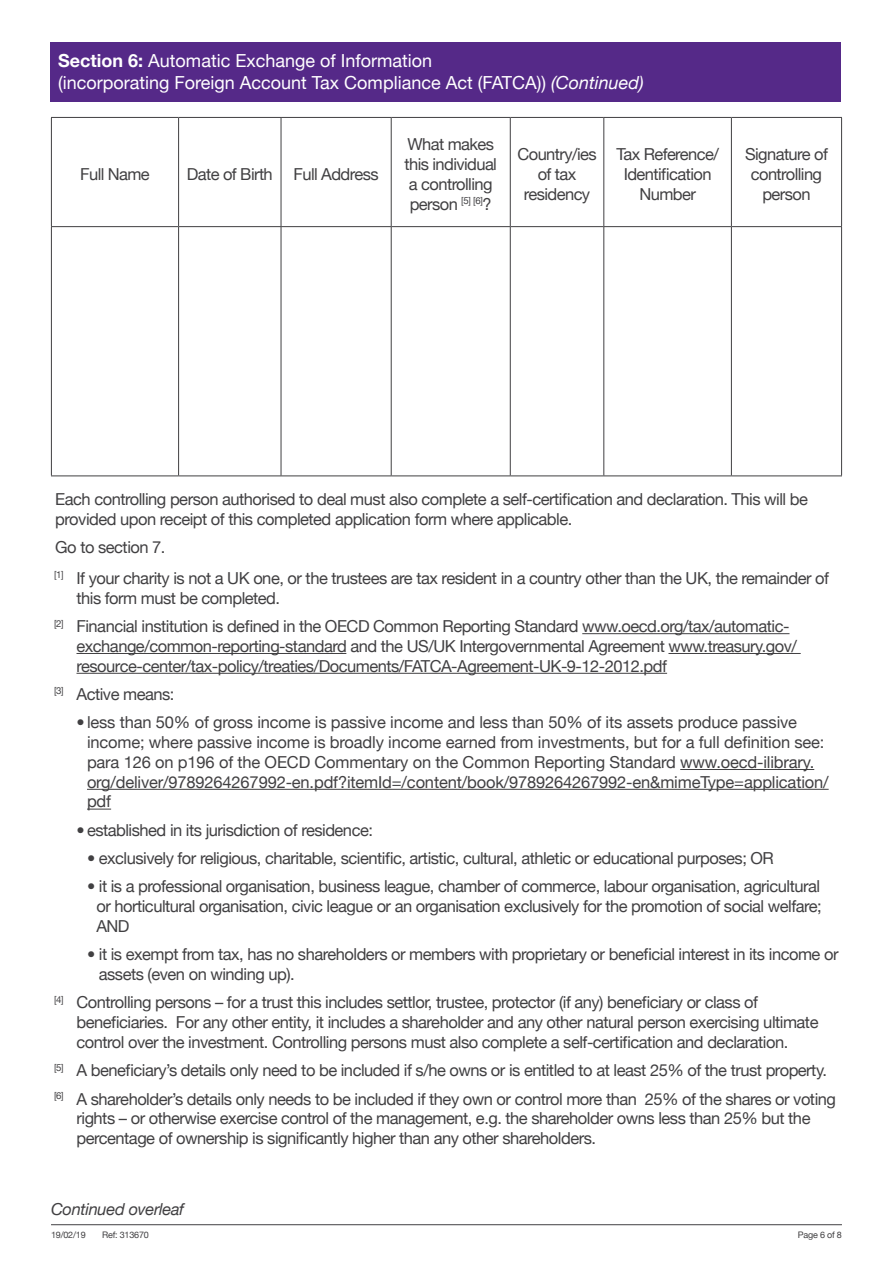
<style>
.page{position:relative;width:893px;height:1263px;background:#fff}
.page>*{position:absolute;margin:0;border:0;box-sizing:border-box;transform-origin:0 0}
.t1{font:18px/21.6px "Helvetica Neue";color:#fff}
.t2{font:16.5px/19.8px "Helvetica Neue";letter-spacing:-.03em;color:#414042}
.t3{font:16.5px/19.8px "Helvetica Neue";letter-spacing:-.01em;color:#414042}
.t4{font:italic 16.5px "Helvetica Neue";letter-spacing:-.02em;color:#414042}
.t5{font:9px "Helvetica Neue";letter-spacing:-.02em;color:#414042}
.s1{font-weight:700}
.s2{font-style:italic}
</style>
<div class="page">
<hr style="left:51px;top:1224px;width:791px;height:1px;background:#414042">
<div style="left:50px;top:43px;width:791px;height:59px;background:#552988"></div>
<hr style="left:582px;top:633px;width:207px;height:1px;background:#414042">
<hr style="left:76px;top:653px;width:270px;height:1px;background:#414042">
<hr style="left:668px;top:653px;width:133px;height:1px;background:#414042">
<hr style="left:76px;top:673px;width:591px;height:1px;background:#414042">
<hr style="left:680px;top:769px;width:134px;height:1px;background:#414042">
<hr style="left:87px;top:789px;width:742px;height:1px;background:#414042">
<svg style="left:87px;top:809px;width:24px;height:1px"></svg>
<hr style="left:51px;top:117px;width:128px;height:1px;background:#414042">
<hr style="left:51px;top:118px;width:1px;height:108px;background:#414042">
<hr style="left:179px;top:117px;width:102px;height:1px;background:#414042">
<hr style="left:178px;top:118px;width:1px;height:108px;background:#414042">
<hr style="left:281px;top:117px;width:110px;height:1px;background:#414042">
<hr style="left:281px;top:118px;width:1px;height:108px;background:#414042">
<hr style="left:391px;top:117px;width:119px;height:1px;background:#414042">
<hr style="left:391px;top:118px;width:1px;height:108px;background:#414042">
<hr style="left:510px;top:117px;width:94px;height:1px;background:#414042">
<hr style="left:510px;top:118px;width:1px;height:108px;background:#414042">
<hr style="left:604px;top:117px;width:127px;height:1px;background:#414042">
<hr style="left:603px;top:118px;width:1px;height:108px;background:#414042">
<hr style="left:731px;top:117px;width:111px;height:1px;background:#414042">
<hr style="left:731px;top:118px;width:1px;height:108px;background:#414042">
<hr style="left:841px;top:118px;width:1px;height:108px;background:#414042">
<hr style="left:51px;top:226px;width:128px;height:1px;background:#414042">
<hr style="left:51px;top:227px;width:1px;height:248px;background:#414042">
<hr style="left:179px;top:226px;width:102px;height:1px;background:#414042">
<hr style="left:178px;top:227px;width:1px;height:248px;background:#414042">
<hr style="left:281px;top:226px;width:110px;height:1px;background:#414042">
<hr style="left:281px;top:227px;width:1px;height:248px;background:#414042">
<hr style="left:391px;top:226px;width:119px;height:1px;background:#414042">
<hr style="left:391px;top:227px;width:1px;height:248px;background:#414042">
<hr style="left:510px;top:226px;width:94px;height:1px;background:#414042">
<hr style="left:510px;top:227px;width:1px;height:248px;background:#414042">
<hr style="left:604px;top:226px;width:127px;height:1px;background:#414042">
<hr style="left:603px;top:227px;width:1px;height:248px;background:#414042">
<hr style="left:731px;top:226px;width:111px;height:1px;background:#414042">
<hr style="left:731px;top:227px;width:1px;height:248px;background:#414042">
<hr style="left:841px;top:227px;width:1px;height:248px;background:#414042">
<hr style="left:51px;top:475px;width:128px;height:1px;background:#414042">
<hr style="left:179px;top:475px;width:102px;height:1px;background:#414042">
<hr style="left:281px;top:475px;width:110px;height:1px;background:#414042">
<hr style="left:391px;top:475px;width:119px;height:1px;background:#414042">
<hr style="left:510px;top:475px;width:94px;height:1px;background:#414042">
<hr style="left:604px;top:475px;width:127px;height:1px;background:#414042">
<hr style="left:731px;top:475px;width:111px;height:1px;background:#414042">
<p class="t1" style="left:58px;top:50px;width:587px"><span class="s1">Section 6:</span> Automatic Exchange of Information<br>(incorporating Foreign Account Tax Compliance Act (FATCA)) <span class="s2">(Continued)</span></p>
<p class="t2" style="left:80px;top:164px;width:71px">Full Name</p>
<p class="t2" style="left:187px;top:164px;width:87px">Date of Birth</p>
<p class="t2" style="left:294px;top:164px;width:87px">Full Address</p>
<p class="t2" style="left:404px;top:134px;width:94px;text-align:center">What makes this individual a controlling person <sup>[5]</sup> <sup>[6]</sup>?</p>
<p class="t2" style="left:517px;top:144px;width:81px;text-align:center">Country/ies of tax residency</p>
<p class="t2" style="left:616px;top:144px;width:104px;text-align:center">Tax Reference/<br>Identification<br>Number</p>
<p class="t2" style="left:745px;top:144px;width:84px;text-align:center">Signature of controlling person</p>
<p class="t2" style="left:55px;top:489px;width:754px">Each controlling person authorised to deal must also complete a self-certification and declaration. This will be provided upon receipt of this completed application form where applicable.</p>
<p class="t2" style="left:55px;top:537px;width:112px">Go to section 7.</p>
<p class="t2" style="left:76px;top:568px;width:754px;text-indent:-22px"><sup>[1]</sup> If your charity is not a UK one, or the trustees are tax resident in a country other than the UK, the remainder of this form must be completed.</p>
<p class="t2" style="left:76px;top:616px;width:722px;text-indent:-22px"><sup>[2]</sup> Financial institution is defined in the OECD Common Reporting Standard www.oecd.org/tax/automatic&shy;exchange/common-reporting-standard and the US/UK Intergovernmental Agreement www.treasury.gov/ resource-center/tax-policy/treaties/Documents/FATCA-Agreement-UK-9-12-2012.pdf</p>
<p class="t2" style="left:54px;top:684px;width:122px"><sup>[3]</sup> Active means:</p>
<p class="t3" style="left:87px;top:712px;width:743px;text-indent:-10px">• less than 50% of gross income is passive income and less than 50% of its assets produce passive income; where passive income is broadly income earned from investments, but for a full definition see: para 126 on p196 of the OECD Commentary on the Common Reporting Standard www.oecd-ilibrary. org/deliver/9789264267992-en.pdf?itemId=/content/book/9789264267992-en&amp;mimeType=application/ pdf</p>
<p class="t2" style="left:77px;top:820px;width:298px">• established in its jurisdiction of residence:</p>
<p class="t2" style="left:87px;top:848px;width:688px">• exclusively for religious, charitable, scientific, artistic, cultural, athletic or educational purposes; OR</p>
<p class="t2" style="left:96px;top:876px;width:727px;text-align:justify;text-indent:-9px">• it is a professional organisation, business league, chamber of commerce, labour organisation, agricultural or horticultural organisation, civic league or an organisation exclusively for the promotion of social welfare; AND</p>
<p class="t2" style="left:99px;top:944px;width:741px;text-indent:-12px">• it is exempt from tax, has no shareholders or members with proprietary or beneficial interest in its income or assets (even on winding up).</p>
<p class="t2" style="left:76px;top:992px;width:743px;text-indent:-22px"><sup>[4]</sup> Controlling persons – for a trust this includes settlor, trustee, protector (if any) beneficiary or class of beneficiaries. For any other entity, it includes a shareholder and any other natural person exercising ultimate control over the investment. Controlling persons must also complete a self-certification and declaration.</p>
<p class="t2" style="left:54px;top:1060px;width:775px"><sup>[5]</sup> A beneficiary’s details only need to be included if s/he owns or is entitled to at least 25% of the trust property.</p>
<p class="t2" style="left:76px;top:1088px;width:761px;text-indent:-22px"><sup>[6]</sup> A shareholder’s details only needs to be included if they own or control more than 25% of the shares or voting rights – or otherwise exercise control of the management, e.g. the shareholder owns less than 25% but the percentage of ownership is significantly higher than any other shareholders.</p>
<p class="t4" style="left:51px;top:1197px;width:135px">Continued overleaf</p>
<p class="t5" style="left:51px;top:1229px;width:36px">19/02/19</p>
<p class="t5" style="left:102px;top:1229px;width:48px">Ref: 313670</p>
<p class="t5" style="left:798px;top:1229px;width:46px">Page 6 of 8</p>
</div>
